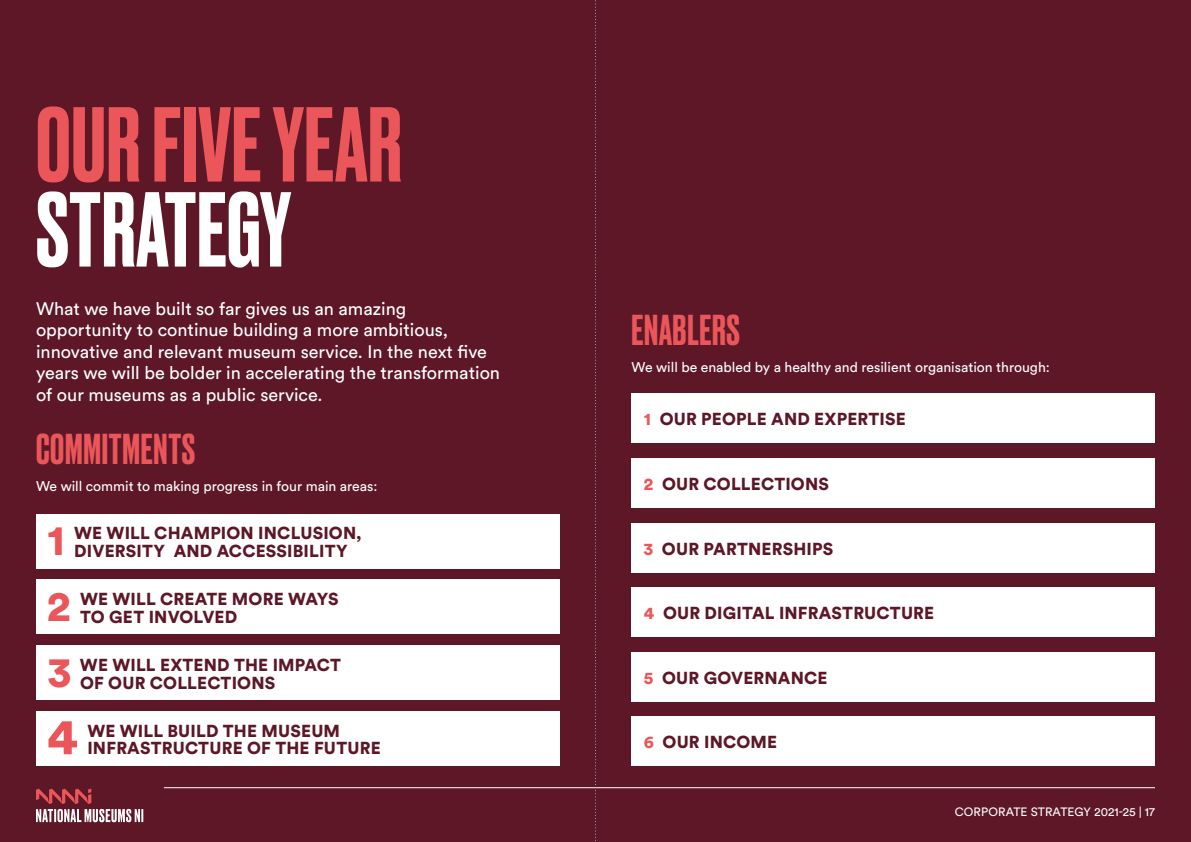
<style>
.page{position:relative;width:1191px;height:842px;background:#5d1727}
.page>*{position:absolute;margin:0;border:0;box-sizing:border-box;transform-origin:0 0}
.t1{font:500 100px "Druk";letter-spacing:.01em;color:#ea5659}
.t2{font:500 100px "Druk";letter-spacing:.005em;color:#fff}
.t3{font:900 50.7px "Circular Std";color:#ea5659}
.t4{font:900 42.5px "Circular Std";color:#ea5659}
.t5{font:500 40.6px "Druk";letter-spacing:.02em;color:#ea5659}
.t6{font:18px/21.6px "Circular Std";color:#fff}
.t7{font:900 17.2px/17.9px "Circular Std";letter-spacing:.01em;color:#5d1727}
.t8{font:14px "Circular Std";color:#fff}
.t9{font:12px "Circular Std";letter-spacing:.005em;color:#fff}
.s1{color:#ea5659}
</style>
<div class="page">
<svg style="left:36px;top:789px;width:107px;height:33px"></svg>
<hr style="left:164px;top:787px;width:991px;height:1px;background:#fff">
<div style="left:36px;top:514px;width:523px;height:54px;background:#fff"></div>
<div style="left:631px;top:394px;width:524px;height:49px;background:#fff"></div>
<div style="left:631px;top:458px;width:524px;height:50px;background:#fff"></div>
<div style="left:631px;top:523px;width:524px;height:49px;background:#fff"></div>
<div style="left:631px;top:587px;width:524px;height:49px;background:#fff"></div>
<div style="left:631px;top:652px;width:524px;height:50px;background:#fff"></div>
<div style="left:631px;top:716px;width:524px;height:50px;background:#fff"></div>
<div style="left:36px;top:580px;width:523px;height:54px;background:#fff"></div>
<div style="left:36px;top:645px;width:523px;height:55px;background:#fff"></div>
<div style="left:36px;top:711px;width:523px;height:55px;background:#fff"></div>
<svg style="left:595px;top:0;width:1px;height:841px"></svg>
<h1 class="t1" style="left:36px;top:76px;width:367px">OUR FIVE YEAR</h1>
<h1 class="t2" style="left:36px;top:161px;width:256px">STRATEGY</h1>
<p class="t6" style="left:36px;top:297px;width:465px">What we have built so far gives us an amazing opportunity to continue building a more ambitious, innovative and relevant museum service. In the next five years we will be bolder in accelerating the transformation of our museums as a public service.</p>
<h3 class="t5" style="left:36px;top:421px;width:161px">COMMITMENTS</h3>
<p class="t8" style="left:36px;top:478px;width:343px">We will commit to making progress in four main areas:</p>
<h3 class="t4" style="left:47px;top:512px;width:19px">1</h3>
<p class="t7" style="left:74px;top:524px;width:289px">WE WILL CHAMPION INCLUSION,<br>DIVERSITY AND ACCESSIBILITY</p>
<h3 class="t4" style="left:47px;top:578px;width:25px">2</h3>
<p class="t7" style="left:80px;top:589px;width:260px">WE WILL CREATE MORE WAYS<br>TO GET INVOLVED</p>
<h3 class="t4" style="left:48px;top:643px;width:25px">3</h3>
<p class="t7" style="left:80px;top:655px;width:262px">WE WILL EXTEND THE IMPACT<br>OF OUR COLLECTIONS</p>
<h2 class="t3" style="left:47px;top:703px;width:32px">4</h2>
<p class="t7" style="left:87px;top:721px;width:295px">WE WILL BUILD THE MUSEUM<br>INFRASTRUCTURE OF THE FUTURE</p>
<h3 class="t5" style="left:631px;top:302px;width:110px">ENABLERS</h3>
<p class="t8" style="left:631px;top:358px;width:420px">We will be enabled by a healthy and resilient organisation through:</p>
<p class="t7" style="left:644px;top:410px;width:263px"><span class="s1">1</span> OUR PEOPLE AND EXPERTISE</p>
<p class="t7" style="left:644px;top:475px;width:186px"><span class="s1">2</span> OUR COLLECTIONS</p>
<p class="t7" style="left:644px;top:539px;width:191px"><span class="s1">3</span> OUR PARTNERSHIPS</p>
<p class="t7" style="left:644px;top:603px;width:292px"><span class="s1">4</span> OUR DIGITAL INFRASTRUCTURE</p>
<p class="t7" style="left:644px;top:668px;width:185px"><span class="s1">5</span> OUR GOVERNANCE</p>
<p class="t7" style="left:644px;top:732px;width:135px"><span class="s1">6</span> OUR INCOME</p>
<p class="t9" style="left:955px;top:804px;width:202px">CORPORATE STRATEGY 2021-25 | 17</p>
</div>
